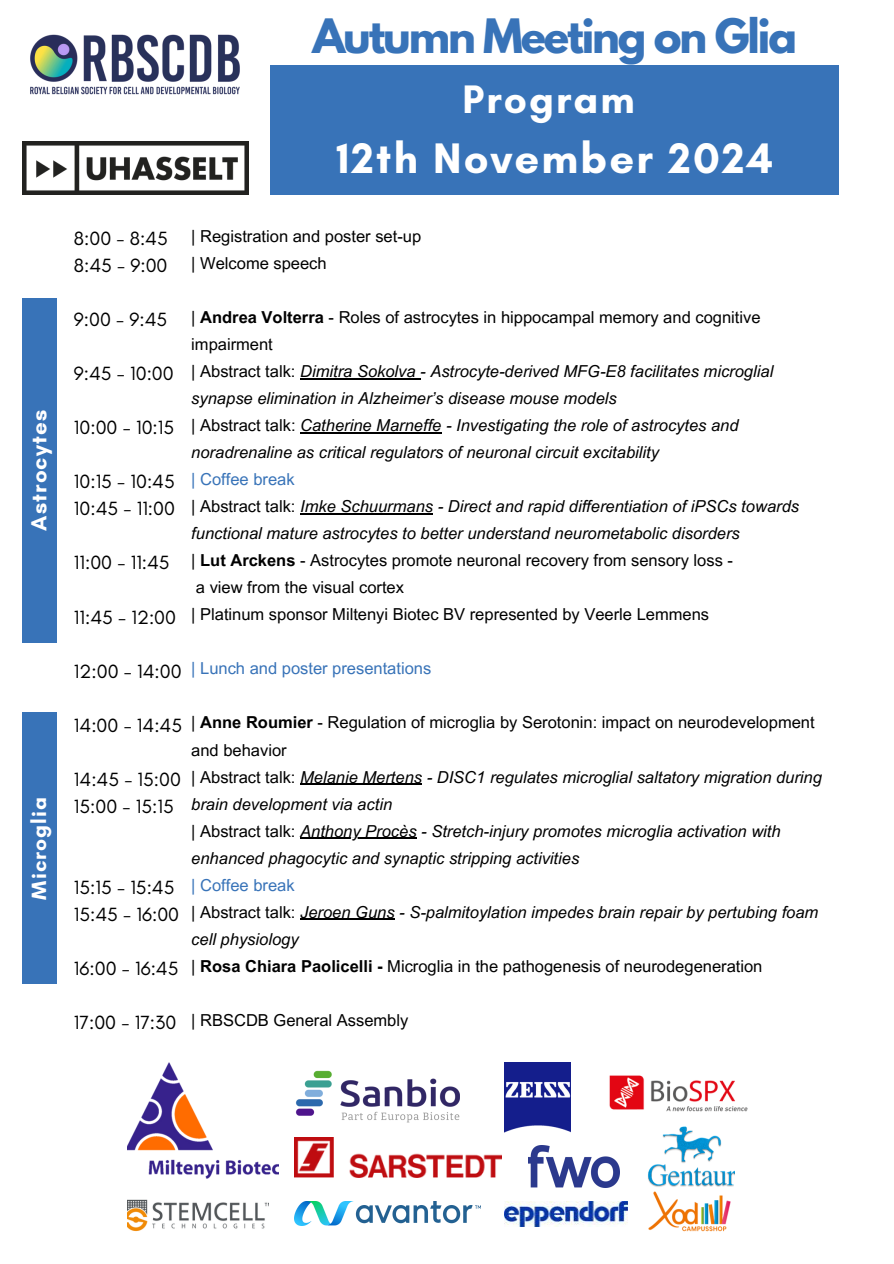
<style>
.page{position:relative;width:894px;height:1264px;background:#fff}
.page>*{position:absolute;margin:0;border:0;box-sizing:border-box;transform-origin:0 0}
.t1{font:700 43.5px "Glacial Indifference";letter-spacing:.05em;color:#fff}
.t2{font:700 42px "League Spartan";letter-spacing:-.05em;color:#3873b8}
.t3{font:700 40.5px "Glacial Indifference";letter-spacing:.05em;color:#fff}
.t4{font:700 22.2px "Glacial Indifference";letter-spacing:.05em;color:#fff}
.t5{font:700 21px "Glacial Indifference";letter-spacing:.05em;color:#fff}
.t6{font:19.5px/27px "Glacial Indifference";color:#000}
.t7{font:italic 16.5px/27px "Arial MT Pro";color:#000}
.t8{font:16.5px/27px "Arial MT Pro";color:#000}
.t9{font:16.5px "Arial MT Pro";color:#3873b8}
.s1{font-weight:700}
.s2{font-style:normal}
.s3{font-style:normal;color:#3873b8}
</style>
<div class="page">
<hr style="left:300px;top:378px;width:120px;height:1px;background:#000">
<hr style="left:300px;top:432px;width:141px;height:1px;background:#000">
<hr style="left:300px;top:513px;width:133px;height:1px;background:#000">
<hr style="left:300px;top:783px;width:122px;height:1px;background:#000">
<hr style="left:300px;top:837px;width:116px;height:1px;background:#000">
<hr style="left:300px;top:918px;width:94px;height:1px;background:#000">
<div style="left:23px;top:298px;width:34px;height:344px;background:#3873b8"></div>
<div style="left:23px;top:712px;width:34px;height:272px;background:#3873b8"></div>
<img style="left:294px;top:1137px;width:207px;height:40px">
<img style="left:295px;top:1070px;width:164px;height:53px">
<img style="left:294px;top:1201px;width:186px;height:24px">
<img style="left:504px;top:1062px;width:66px;height:70px">
<img style="left:648px;top:1126px;width:86px;height:61px">
<img style="left:528px;top:1145px;width:91px;height:42px">
<img style="left:609px;top:1075px;width:139px;height:37px">
<img style="left:128px;top:1062px;width:151px;height:116px">
<img style="left:127px;top:1199px;width:141px;height:32px">
<img style="left:648px;top:1191px;width:83px;height:41px">
<img style="left:30px;top:34px;width:210px;height:61px">
<img style="left:23px;top:141px;width:225px;height:53px">
<div style="left:270px;top:65px;width:568px;height:129px;background:#3873b8"></div>
<img style="left:504px;top:1201px;width:123px;height:25px">
<p class="t2" style="left:312px;top:15px;width:486px">Autumn Meeting on Glia</p>
<p class="t3" style="left:462px;top:75px;width:174px">Program</p>
<p class="t1" style="left:336px;top:131px;width:438px">12th November 2024</p>
<p class="t4" style="left:25px;top:530px;width:122px;rotate:-90deg">Astrocytes</p>
<p class="t5" style="left:26px;top:899px;width:104px;rotate:-90deg">Microglia</p>
<p class="t6" style="left:74px;top:225px;width:95px">8:00 - 8:45<br>8:45 - 9:00</p>
<p class="t6" style="left:74px;top:306px;width:95px">9:00 - 9:45</p>
<p class="t6" style="left:74px;top:360px;width:101px">9:45 - 10:00</p>
<p class="t6" style="left:74px;top:414px;width:102px">10:00 - 10:15</p>
<p class="t6" style="left:74px;top:468px;width:102px">10:15 - 10:45<br>10:45 - 11:00</p>
<p class="t6" style="left:74px;top:549px;width:97px">11:00 - 11:45</p>
<p class="t6" style="left:74px;top:603px;width:104px">11:45 - 12:00</p>
<p class="t6" style="left:74px;top:657px;width:109px">12:00 - 14:00</p>
<p class="t6" style="left:74px;top:711px;width:110px">14:00 - 14:45</p>
<p class="t6" style="left:74px;top:765px;width:108px">14:45 - 15:00<br>15:00 - 15:15</p>
<p class="t6" style="left:74px;top:873px;width:107px">15:15 - 15:45<br>15:45 - 16:00</p>
<p class="t6" style="left:74px;top:954px;width:106px">16:00 - 16:45</p>
<p class="t6" style="left:74px;top:1008px;width:104px">17:00 - 17:30</p>
<p class="t8" style="left:191px;top:225px;width:231px">| Registration and poster set-up</p>
<p class="t8" style="left:191px;top:252px;width:137px">| Welcome speech</p>
<h1 class="t8" style="left:191px;top:306px;width:570px">| <span class="s1">Andrea Volterra</span> - Roles of astrocytes in hippocampal memory and cognitive impairment</h1>
<h1 class="t7" style="left:191px;top:360px;width:583px"><span class="s2">| Abstract talk:</span> Dimitra Sokolva - Astrocyte-derived MFG-E8 facilitates microglial synapse elimination in Alzheimer’s disease mouse models</h1>
<h2 class="t7" style="left:191px;top:414px;width:548px"><span class="s2">| Abstract talk:</span> Catherine Marneffe - Investigating the role of astrocytes and noradrenaline as critical regulators of neuronal circuit excitability</h2>
<h2 class="t9" style="left:191px;top:473px;width:105px">| Coffee break</h2>
<h3 class="t7" style="left:191px;top:495px;width:609px"><span class="s2">| Abstract talk:</span> Imke Schuurmans - Direct and rapid differentiation of iPSCs towards functional mature astrocytes to better understand neurometabolic disorders</h3>
<h3 class="t8" style="left:191px;top:549px;width:543px">| <span class="s1">Lut Arckens</span> - Astrocytes promote neuronal recovery from sensory loss -</h3>
<h3 class="t8" style="left:196px;top:576px;width:210px">a view from the visual cortex</h3>
<h3 class="t8" style="left:191px;top:603px;width:519px">| Platinum sponsor Miltenyi Biotec BV represented by Veerle Lemmens</h3>
<h3 class="t9" style="left:191px;top:662px;width:241px">| Lunch and poster presentations</h3>
<h3 class="t8" style="left:191px;top:711px;width:624px">| <span class="s1">Anne Roumier</span> - Regulation of microglia by Serotonin: impact on neurodevelopment and behavior</h3>
<h3 class="t7" style="left:191px;top:765px;width:632px"><span class="s2">| Abstract talk:</span> Melanie Mertens - DISC1 regulates microglial saltatory migration during brain development via actin</h3>
<h3 class="t7" style="left:191px;top:819px;width:590px"><span class="s2">| Abstract talk:</span> Anthony Procès - Stretch-injury promotes microglia activation with</h3>
<h3 class="t7" style="left:191px;top:846px;width:389px">enhanced phagocytic and synaptic stripping activities <span class="s3">| Coffee break</span></h3>
<h3 class="t7" style="left:191px;top:900px;width:628px"><span class="s2">| Abstract talk:</span> Jeroen Guns - S-palmitoylation impedes brain repair by pertubing foam cell physiology</h3>
<h3 class="t8" style="left:191px;top:954px;width:572px">| <span class="s1">Rosa Chiara Paolicelli -</span> Microglia in the pathogenesis of neurodegeneration</h3>
<h3 class="t8" style="left:191px;top:1008px;width:218px">| RBSCDB General Assembly</h3>
</div>
